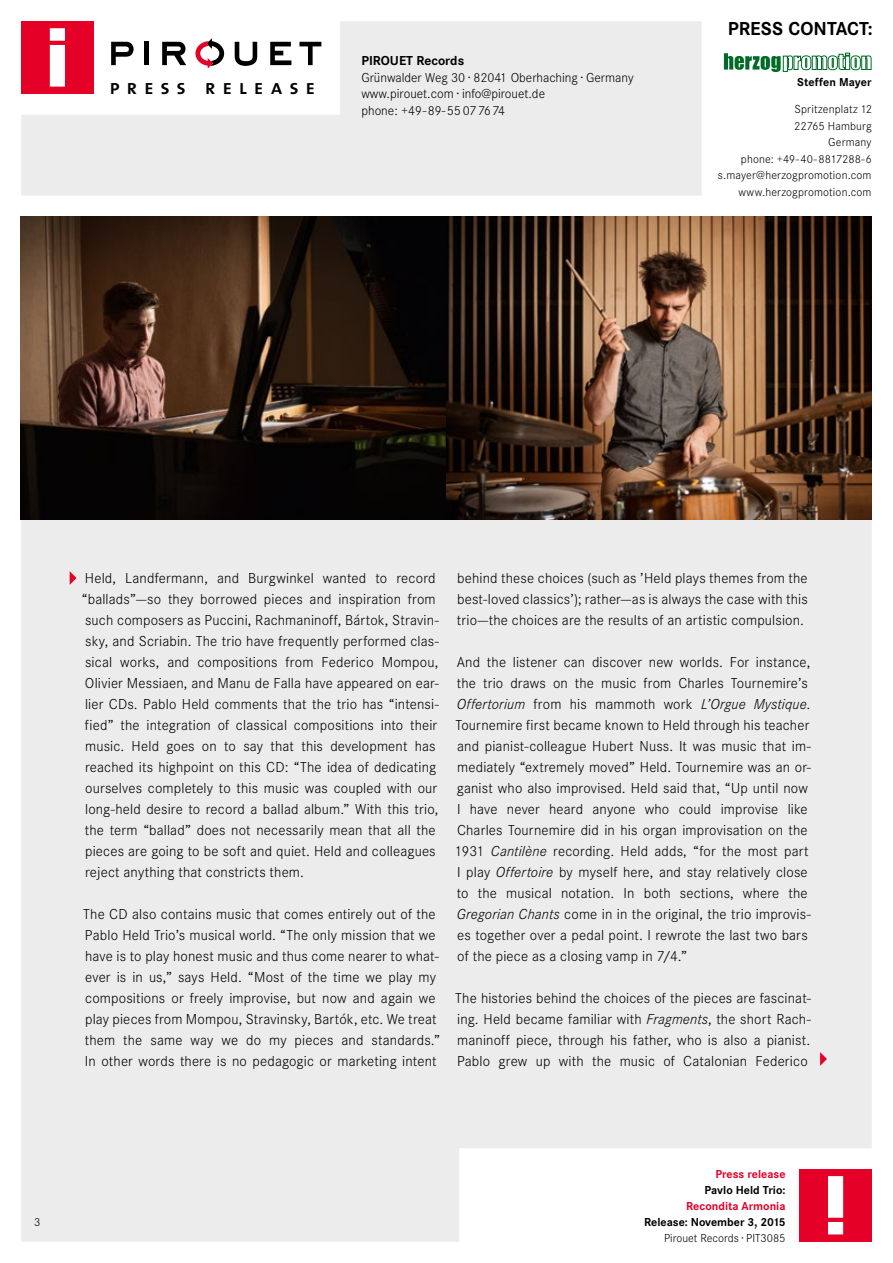
<style>
.page{position:relative;width:893px;height:1263px;background:#fff}
.page>*{position:absolute;margin:0;border:0;box-sizing:border-box;transform-origin:0 0}
.t1{font:21px "The Sans Semi Bold Caps";letter-spacing:.32em;color:#000}
.t2{font:700 19.5px "Corporate S";letter-spacing:.005em;color:#000}
.t3{font:300 15px/21px "Corporate S";letter-spacing:.01em;color:#000}
.t4{font:300 13.5px/16.5px "Corporate S";color:#000}
.t5{font:700 13.5px "Corporate S";color:#000}
.t6{font:300 12px/16.5px "Corporate S";letter-spacing:.01em;color:#000;text-align:right}
.t7{font:700 12px "Corporate S";color:#000}
.t8{font:700 12px "Corporate S";color:#e40026}
.s1{font-style:italic}
</style>
<div class="page">
<div style="left:21px;top:520px;width:851px;height:722px;background:#ececed"></div>
<svg style="left:21px;top:21px;width:681px;height:175px;fill:#ececed"></svg>
<div style="left:799px;top:1169px;width:73px;height:72px;background:#e40026"></div>
<svg style="left:828px;top:1176px;width:15px;height:58px"></svg>
<div style="left:21px;top:21px;width:73px;height:73px;background:#e40026"></div>
<svg style="left:50px;top:28px;width:15px;height:59px"></svg>
<svg style="left:111px;top:42px;width:23px;height:23px"></svg>
<div style="left:144px;top:42px;width:5px;height:23px;background:#000"></div>
<svg style="left:162px;top:42px;width:24px;height:23px"></svg>
<svg style="left:235px;top:42px;width:22px;height:24px"></svg>
<svg style="left:270px;top:42px;width:21px;height:23px"></svg>
<svg style="left:299px;top:42px;width:22px;height:23px"></svg>
<svg style="left:195px;top:38px;width:29px;height:31px"></svg>
<svg style="left:820px;top:1052px;width:7px;height:14px"></svg>
<svg style="left:70px;top:571px;width:7px;height:14px"></svg>
<img style="left:21px;top:217px;width:851px;height:303px">
<svg style="left:724px;top:53px;width:147px;height:19px"></svg>
<h1 class="t1" style="left:109px;top:73px;width:207px">press release</h1>
<p class="t5" style="left:361px;top:53px;width:104px">PIROUET Records</p>
<p class="t4" style="left:361px;top:69px;width:274px">Grünwalder Weg 30 · 82041 Oberhaching · Germany www.pirouet.com · info@pirouet.de<br>phone: +49-89-55 077674</p>
<h2 class="t2" style="left:728px;top:18px;width:146px">PRESS CONTACT:</h2>
<p class="t7" style="left:797px;top:75px;width:76px">Steffen Mayer</p>
<p class="t6" style="left:718px;top:101px;width:156px">Spritzenplatz 12<br>22765 Hamburg<br>Germany<br>phone: +49-40-8817288-6 s.mayer@herzogpromotion.com www.herzogpromotion.com</p>
<p class="t6" style="left:34px;top:1214px;width:8px">3</p>
<p class="t3" style="left:82px;top:568px;width:359px">Held, Landfermann, and Burgwinkel wanted to record “ballads”—so they borrowed pieces and inspiration from such composers as Puccini, Rachmaninoff, Bártok, Stravin&shy;sky, and Scriabin. The trio have frequently performed clas&shy;sical works, and compositions from Federico Mompou, Olivier Messiaen, and Manu de Falla have appeared on ear&shy;lier CDs. Pablo Held comments that the trio has “intensi&shy;fied” the integration of classical compositions into their music. Held goes on to say that this development has reached its highpoint on this CD: “The idea of dedicating ourselves completely to this music was coupled with our long-held desire to record a ballad album.” With this trio, the term “ballad” does not necessarily mean that all the pieces are going to be soft and quiet. Held and colleagues reject anything that constricts them.</p>
<p class="t3" style="left:83px;top:904px;width:358px">The CD also contains music that comes entirely out of the Pablo Held Trio’s musical world. “The only mission that we have is to play honest music and thus come nearer to what&shy;ever is in us,” says Held. “Most of the time we play my compositions or freely improvise, but now and again we play pieces from Mompou, Stravinsky, Bartók, etc. We treat them the same way we do my pieces and standards.” In other words there is no pedagogic or marketing intent</p>
<p class="t3" style="left:457px;top:568px;width:352px;text-align:justify">behind these choices (such as ’Held plays themes from the best-loved classics’); rather—as is always the case with this trio—the choices are the results of an artistic compulsion.</p>
<p class="t3" style="left:455px;top:652px;width:358px">And the listener can discover new worlds. For instance, the trio draws on the music from Charles Tournemire’s <span class="s1">Offertorium</span> from his mammoth work <span class="s1">L’Orgue Mystique</span>.<br>Tournemire first became known to Held through his teacher and pianist-colleague Hubert Nuss. It was music that im&shy;mediately “extremely moved” Held. Tournemire was an or&shy;ganist who also improvised. Held said that, “Up until now I have never heard anyone who could improvise like Charles Tournemire did in his organ improvisation on the 1931 <span class="s1">Cantilène</span> recording. Held adds, “for the most part I play <span class="s1">Offertoire</span> by myself here, and stay relatively close to the musical notation. In both sections, where the <span class="s1">Gregorian Chants</span> come in in the original, the trio improvis&shy;es together over a pedal point. I rewrote the last two bars of the piece as a closing vamp in 7/4.”</p>
<p class="t3" style="left:455px;top:988px;width:357px;text-align:justify">The histories behind the choices of the pieces are fascinat&shy;ing. Held became familiar with <span class="s1">Fragments</span>, the short Rach&shy;maninoff piece, through his father, who is also a pianist.<br>Pablo grew up with the music of Catalonian Federico</p>
<p class="t8" style="left:715px;top:1167px;width:72px">Press release</p>
<p class="t7" style="left:705px;top:1183px;width:82px">Pavlo Held Trio:</p>
<p class="t8" style="left:686px;top:1199px;width:101px">Recondita Armonia</p>
<p class="t7" style="left:644px;top:1215px;width:143px">Release: November 3, 2015</p>
<p class="t6" style="left:664px;top:1230px;width:123px">Pirouet Records · PIT3085</p>
</div>
